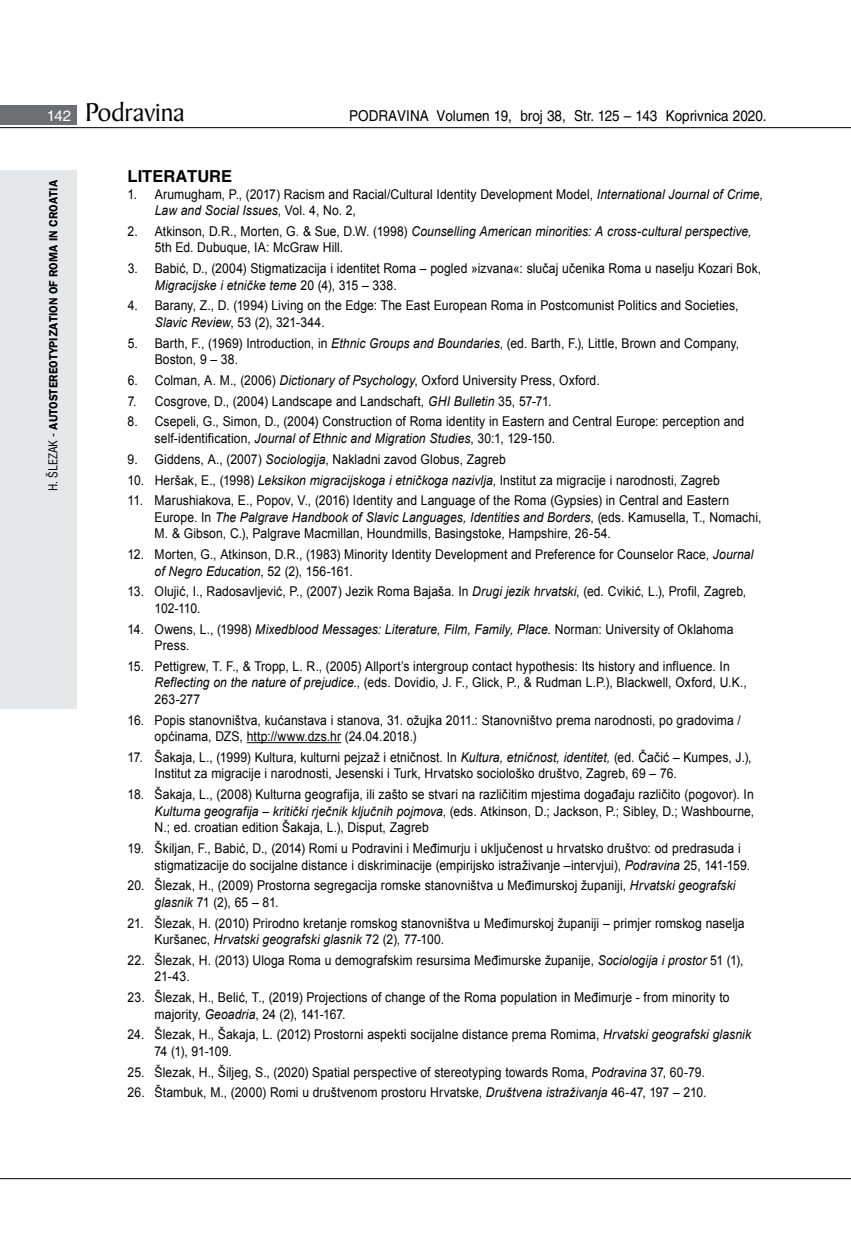
<style>
.page{position:relative;width:851px;height:1234px;background:#fff}
.page>*{position:absolute;margin:0;border:0;box-sizing:border-box;transform-origin:0 0}
.t1{font:27.6px "Baker Signet BT";color:#000}
.t2{font:700 16.5px "Helvetica LT Skin 29";color:#000}
.t3{font:15px "Helvetica LT Skin 29";color:#000;scale:.9 1}
.t4{font:13.5px/16.5px "Arial";letter-spacing:.005em;color:#000;scale:.9 1}
.t5{font:600 12px "ITC Franklin Gothic Skin 29";letter-spacing:-.005em;color:#000;scale:.95 1}
.s1{font-family:"Helvetica LT Skin 29";font-size:15px;color:#fff}
.s2{font-family:"Helvetica LT Skin 29";font-weight:400;font-stretch:condensed}
.s3{font-style:italic}
</style>
<div class="page">
<div style="left:0;top:170px;width:77px;height:538px;background:#e6e7e8"></div>
<div style="left:0;top:105px;width:77px;height:19px;background:#6d6e71"></div>
<hr style="left:0;top:127px;width:850px;height:1px;background:#000">
<hr style="left:0;top:1177px;width:850px;height:1px;background:#000">
<hr style="left:247px;top:742px;width:94px;height:1px;background:#000">
<h1 class="t1" style="left:47px;top:95px;width:139px"><span class="s1">142</span> Podravina</h1>
<p class="t3" style="left:349px;top:107px;width:465px">PODRAVINA Volumen 19, broj 38, Str. 125 – 143 Koprivnica 2020.</p>
<p class="t5" style="left:46px;top:491px;width:329px;rotate:-90deg"><span class="s2">H. ŠLEZAK -</span> AUTOSTEREOTYPIZATION OF ROMA IN CROATIA</p>
<p class="t2" style="left:128px;top:166px;width:106px">LITERATURE</p>
<p class="t4" style="left:155px;top:186px;width:677px;text-indent:-27px">1. Arumugham, P., (2017) Racism and Racial/Cultural Identity Development Model, <span class="s3">International Journal of Crime,<br>Law and Social Issues</span>, Vol. 4, No. 2,</p>
<p class="t4" style="left:155px;top:223px;width:664px;text-indent:-27px">2. Atkinson, D.R., Morten, G. &amp; Sue, D.W. (1998) <span class="s3">Counselling American minorities: A cross-cultural perspective,<br></span>5th Ed. Dubuque, IA: McGraw Hill.</p>
<p class="t4" style="left:155px;top:260px;width:675px;text-indent:-27px">3. Babić, D., (2004) Stigmatizacija i identitet Roma – pogled »izvana«: slučaj učenika Roma u naselju Kozari Bok,<br><span class="s3">Migracijske i etničke teme</span> 20 (4), 315 – 338.</p>
<p class="t4" style="left:155px;top:297px;width:650px;text-indent:-27px">4. Barany, Z., D. (1994) Living on the Edge: The East European Roma in Postcomunist Politics and Societies,<br><span class="s3">Slavic Review</span>, 53 (2), 321-344.</p>
<p class="t4" style="left:155px;top:335px;width:651px;text-indent:-27px">5. Barth, F., (1969) Introduction, in <span class="s3">Ethnic Groups and Boundaries</span>, (ed. Barth, F.), Little, Brown and Company,<br>Boston, 9 – 38.</p>
<p class="t4" style="left:128px;top:372px;width:526px">6. Colman, A. M., (2006) <span class="s3">Dictionary of Psychology</span>, Oxford University Press, Oxford.</p>
<p class="t4" style="left:128px;top:393px;width:472px">7. Cosgrove, D., (2004) Landscape and Landschaft, <span class="s3">GHI Bulletin</span> 35, 57-71.</p>
<p class="t4" style="left:155px;top:413px;width:656px;text-indent:-27px">8. Csepeli, G., Simon, D., (2004) Construction of Roma identity in Eastern and Central Europe: perception and self-identification, <span class="s3">Journal of Ethnic and Migration Studies</span>, 30:1, 129-150.</p>
<p class="t4" style="left:128px;top:451px;width:421px">9. Giddens, A., (2007) <span class="s3">Sociologija</span>, Nakladni zavod Globus, Zagreb</p>
<p class="t4" style="left:128px;top:471px;width:659px">10. Heršak, E., (1998) <span class="s3">Leksikon migracijskoga i etničkoga nazivlja</span>, Institut za migracije i narodnosti, Zagreb</p>
<p class="t4" style="left:155px;top:492px;width:675px;text-indent:-27px">11. Marushiakova, E., Popov, V., (2016) Identity and Language of the Roma (Gypsies) in Central and Eastern<br>Europe. In <span class="s3">The Palgrave Handbook of Slavic Languages, Identities and Borders</span>, (eds. Kamusella, T., Nomachi,<br>M. &amp; Gibson, C.), Palgrave Macmillan, Houndmills, Basingstoke, Hampshire, 26-54.</p>
<p class="t4" style="left:155px;top:546px;width:666px;text-indent:-27px">12. Morten, G., Atkinson, D.R., (1983) Minority Identity Development and Preference for Counselor Race, <span class="s3">Journal of Negro Education</span>, 52 (2), 156-161.</p>
<p class="t4" style="left:155px;top:583px;width:658px;text-indent:-27px">13. Olujić, I., Radosavljević, P., (2007) Jezik Roma Bajaša. In <span class="s3">Drugi jezik hrvatski</span>, (ed. Cvikić, L.), Profil, Zagreb,<br>102-110.</p>
<p class="t4" style="left:155px;top:620px;width:644px;text-indent:-27px">14. Owens, L., (1998) <span class="s3">Mixedblood Messages: Literature, Film, Family, Place</span>. Norman: University of Oklahoma<br>Press.</p>
<p class="t4" style="left:155px;top:658px;width:659px;text-indent:-27px">15. Pettigrew, T. F., &amp; Tropp, L. R., (2005) Allport’s intergroup contact hypothesis: Its history and influence. In<br><span class="s3">Reflecting on the nature of prejudice</span>., (eds. Dovidio, J. F., Glick, P., &amp; Rudman L.P.), Blackwell, Oxford, U.K.,<br>263-277</p>
<p class="t4" style="left:155px;top:711px;width:653px;text-indent:-27px">16. Popis stanovništva, kućanstava i stanova, 31. ožujka 2011.: Stanovništvo prema narodnosti, po gradovima / općinama, DZS, http://www.dzs.hr (24.04.2018.)</p>
<p class="t4" style="left:155px;top:749px;width:664px;text-indent:-27px">17. Šakaja, L., (1999) Kultura, kulturni pejzaž i etničnost. In <span class="s3">Kultura, etničnost, identitet,</span> (ed. Čačić – Kumpes, J.),<br>Institut za migracije i narodnosti, Jesenski i Turk, Hrvatsko sociološko društvo, Zagreb, 69 – 76.</p>
<p class="t4" style="left:155px;top:786px;width:667px;text-align:justify;text-indent:-27px">18. Šakaja, L., (2008) Kulturna geografija, ili zašto se stvari na različitim mjestima događaju različito (pogovor). In <span class="s3">Kulturna geografija – kritički rječnik ključnih pojmova</span>, (eds. Atkinson, D.; Jackson, P.; Sibley, D.; Washbourne, N.; ed. croatian edition Šakaja, L.), Disput, Zagreb</p>
<p class="t4" style="left:155px;top:840px;width:663px;text-indent:-27px">19. Škiljan, F., Babić, D., (2014) Romi u Podravini i Međimurju i uključenost u hrvatsko društvo: od predrasuda i stigmatizacije do socijalne distance i diskriminacije (empirijsko istraživanje –intervjui), <span class="s3">Podravina</span> 25, 141-159.</p>
<p class="t4" style="left:155px;top:877px;width:647px;text-indent:-27px">20. Šlezak, H., (2009) Prostorna segregacija romske stanovništva u Međimurskoj županiji, <span class="s3">Hrvatski geografski glasnik</span> 71 (2), 65 – 81.</p>
<p class="t4" style="left:155px;top:914px;width:657px;text-indent:-27px">21. Šlezak, H. (2010) Prirodno kretanje romskog stanovništva u Međimurskoj županiji – primjer romskog naselja<br>Kuršanec, <span class="s3">Hrvatski geografski glasnik</span> 72 (2), 77-100.</p>
<p class="t4" style="left:155px;top:951px;width:655px;text-indent:-27px">22. Šlezak, H. (2013) Uloga Roma u demografskim resursima Međimurske županije, <span class="s3">Sociologija i prostor</span> 51 (1),<br>21-43.</p>
<p class="t4" style="left:155px;top:989px;width:640px;text-indent:-27px">23. Šlezak, H., Belić, T., (2019) Projections of change of the Roma population in Međimurje - from minority to majority, <span class="s3">Geoadria</span>, 24 (2), 141-167.</p>
<p class="t4" style="left:155px;top:1026px;width:664px;text-indent:-27px">24. Šlezak, H., Šakaja, L. (2012) Prostorni aspekti socijalne distance prema Romima, <span class="s3">Hrvatski geografski glasnik<br></span>74 (1), 91-109.</p>
<p class="t4" style="left:128px;top:1063px;width:643px">25. Šlezak, H., Šiljeg, S., (2020) Spatial perspective of stereotyping towards Roma, <span class="s3">Podravina</span> 37, 60-79.</p>
<p class="t4" style="left:128px;top:1084px;width:644px">26. Štambuk, M., (2000) Romi u društvenom prostoru Hrvatske, <span class="s3">Društvena istraživanja</span> 46-47, 197 – 210.</p>
</div>
